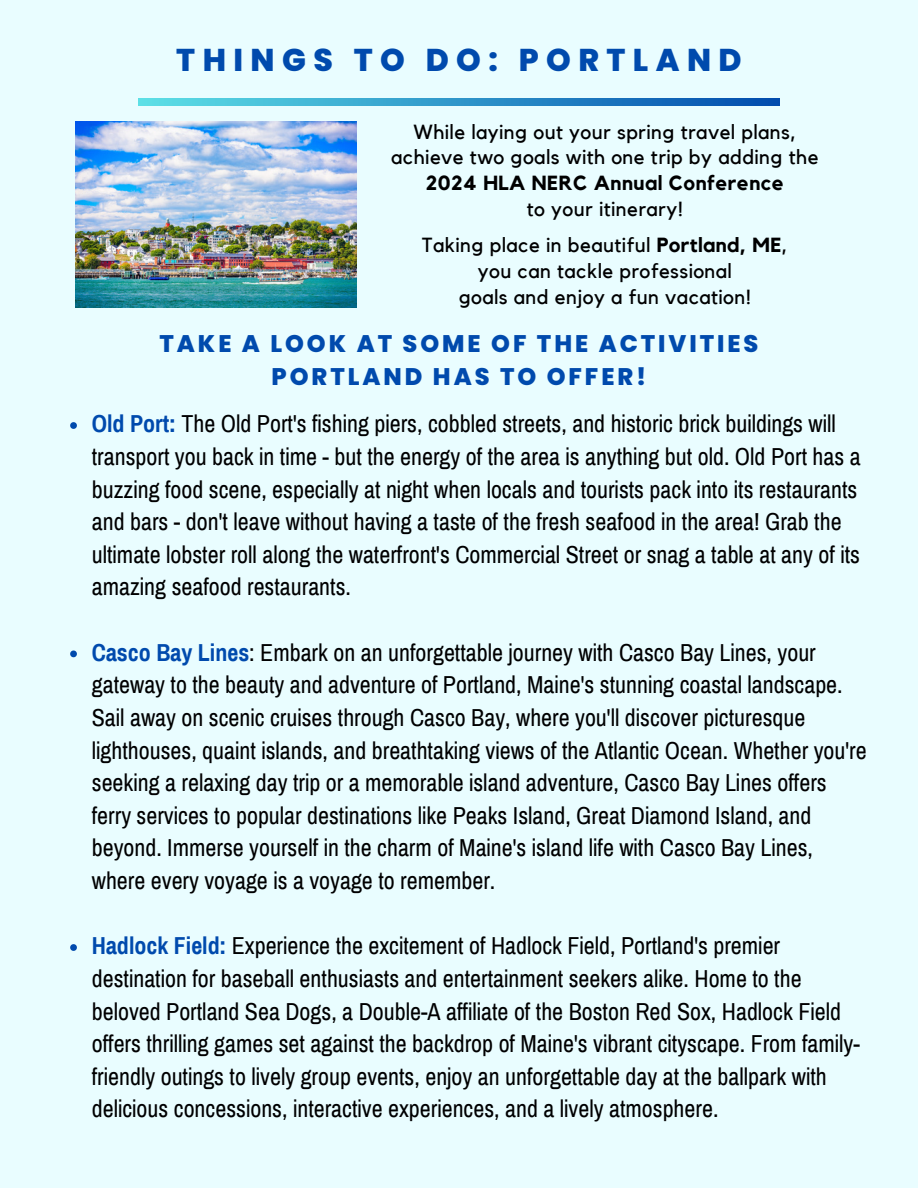
<style>
.page{position:relative;width:918px;height:1188px;background:#e9fdff}
.page>*{position:absolute;margin:0;border:0;box-sizing:border-box;transform-origin:0 0}
.t1{font:800 31.5px "Poppins";letter-spacing:.235em;color:#004aad}
.t2{font:24px/32.7px "Archivo Narrow";color:#000}
.t3{font:800 24px/32.7px "Poppins";letter-spacing:.12em;color:#004aad;text-align:center}
.t4{font:20.4px "Kollektif";letter-spacing:.02em;color:#000}
.t5{font:700 20.4px "Kollektif";letter-spacing:.02em;color:#000}
.s1{font-weight:700}
.s2{font-weight:700;color:#004aad}
</style>
<div class="page">
<svg style="left:139px;top:99px;width:641px;height:7px;background:#2e95c9"></svg>
<svg style="left:70px;top:422px;width:7px;height:7px"></svg>
<svg style="left:70px;top:651px;width:7px;height:6px"></svg>
<svg style="left:70px;top:944px;width:7px;height:7px"></svg>
<img style="left:76px;top:121px;width:280px;height:187px">
<p class="t1" style="left:176px;top:38px;width:567px">THINGS TO DO: PORTLAND</p>
<p class="t4" style="left:414px;top:122px;width:384px">While laying out your spring travel plans,</p>
<p class="t4" style="left:391px;top:148px;width:429px">achieve two goals with one trip by adding the</p>
<p class="t5" style="left:426px;top:174px;width:359px">2024 HLA NERC Annual Conference</p>
<p class="t4" style="left:527px;top:200px;width:158px">to your itinerary!</p>
<h2 class="t4" style="left:422px;top:236px;width:367px">Taking place in beautiful <span class="s1">Portland, ME</span>,</h2>
<p class="t4" style="left:478px;top:262px;width:256px">you can tackle professional</p>
<p class="t4" style="left:459px;top:287px;width:294px">goals and enjoy a fun vacation!</p>
<p class="t3" style="left:160px;top:327px;width:600px">TAKE A LOOK AT SOME OF THE ACTIVITIES<br>PORTLAND HAS TO OFFER!</p>
<h1 class="t2" style="left:92px;top:408px;width:770px"><span class="s2">Old Port:</span> The Old Port's fishing piers, cobbled streets, and historic brick buildings will transport you back in time - but the energy of the area is anything but old. Old Port has a buzzing food scene, especially at night when locals and tourists pack into its restaurants and bars - don't leave without having a taste of the fresh seafood in the area! Grab the ultimate lobster roll along the waterfront's Commercial Street or snag a table at any of its amazing seafood restaurants.</h1>
<p class="t2" style="left:92px;top:636px;width:776px"><span class="s2">Casco Bay Lines</span>: Embark on an unforgettable journey with Casco Bay Lines, your gateway to the beauty and adventure of Portland, Maine's stunning coastal landscape.<br>Sail away on scenic cruises through Casco Bay, where you'll discover picturesque lighthouses, quaint islands, and breathtaking views of the Atlantic Ocean. Whether you're seeking a relaxing day trip or a memorable island adventure, Casco Bay Lines offers ferry services to popular destinations like Peaks Island, Great Diamond Island, and beyond. Immerse yourself in the charm of Maine's island life with Casco Bay Lines, where every voyage is a voyage to remember.</p>
<p class="t2" style="left:92px;top:930px;width:770px"><span class="s2">Hadlock Field:</span> Experience the excitement of Hadlock Field, Portland's premier destination for baseball enthusiasts and entertainment seekers alike. Home to the beloved Portland Sea Dogs, a Double-A affiliate of the Boston Red Sox, Hadlock Field offers thrilling games set against the backdrop of Maine's vibrant cityscape. From family&shy;friendly outings to lively group events, enjoy an unforgettable day at the ballpark with delicious concessions, interactive experiences, and a lively atmosphere.</p>
</div>
